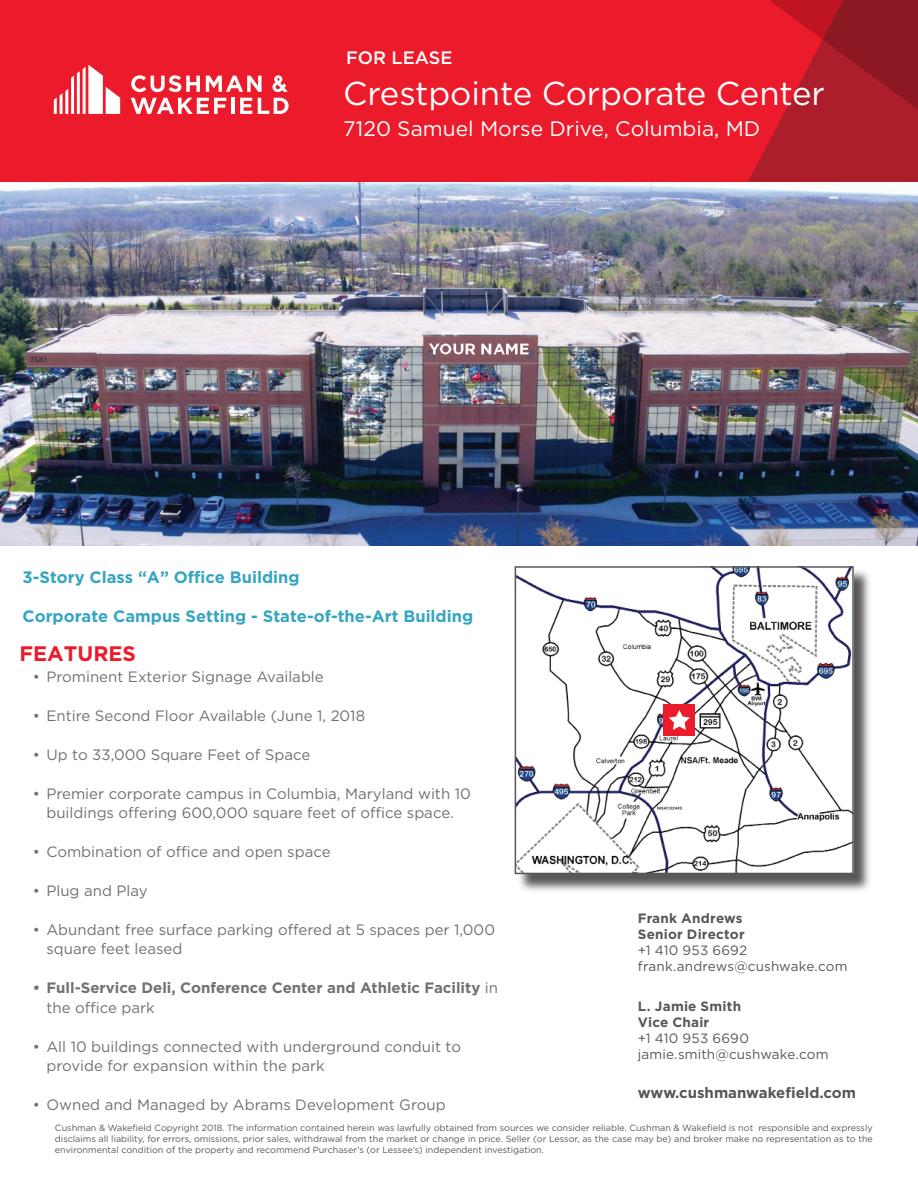
<style>
.page{position:relative;width:918px;height:1188px;background:#fff}
.page>*{position:absolute;margin:0;border:0;box-sizing:border-box;transform-origin:0 0}
.t1{font:33px "Gotham";letter-spacing:-.005em;color:#fff}
.t2{font:21px "Gotham";color:#fff}
.t3{font:700 21px "Gotham";color:#ec1b2b}
.t4{font:500 18px "Gotham";color:#fff}
.t5{font:700 16.5px "Gotham";color:#35a5c1}
.t6{font:15px/19.5px "Gotham";color:#707171}
.t7{font:700 15px/19.5px "Gotham";color:#707171}
.t8{font:700 15px "Gotham";color:#555759}
.t9{font:13.5px/16.2px "Gotham";letter-spacing:.01em;color:#555759}
.t10{font:700 13.5px/16.2px "Gotham";letter-spacing:.015em;color:#555759}
.t11{font:9px/10.8px "Gotham";color:#555759;text-align:justify}
.s1{font-weight:400}
</style>
<div class="page">
<div style="left:517px;top:568px;width:355px;height:325px;background:#231f20;opacity:.75"></div>
<img style="left:518px;top:569px;width:333px;height:302px">
<div style="left:515px;top:566px;width:339px;height:308px;border:2px solid #545759"></div>
<div style="left:664px;top:704px;width:31px;height:32px;background:#ec1b2b"></div>
<svg style="left:669px;top:710px;width:21px;height:20px"></svg>
<img style="left:0;top:182px;width:918px;height:363px">
<div style="left:0;top:0;width:918px;height:182px;background:#ec1b2b"></div>
<svg style="left:748px;top:0;width:170px;height:182px"></svg>
<svg style="left:54px;top:65px;width:66px;height:49px"></svg>
<hr style="left:231px;top:98px;width:4px;height:16px;background:#fff">
<svg style="left:240px;top:98px;width:12px;height:16px"></svg>
<svg style="left:258px;top:98px;width:31px;height:16px"></svg>
<svg style="left:131px;top:75px;width:69px;height:17px"></svg>
<svg style="left:206px;top:76px;width:56px;height:16px"></svg>
<svg style="left:131px;top:98px;width:95px;height:16px"></svg>
<svg style="left:272px;top:75px;width:16px;height:17px"></svg>
<p class="t4" style="left:346px;top:46px;width:108px">FOR LEASE</p>
<h1 class="t1" style="left:343px;top:73px;width:483px">Crestpointe Corporate Center</h1>
<h2 class="t2" style="left:343px;top:115px;width:419px">7120 Samuel Morse Drive, Columbia, MD</h2>
<p class="t5" style="left:23px;top:566px;width:279px">3-Story Class “A” Office Building</p>
<p class="t5" style="left:23px;top:605px;width:452px">Corporate Campus Setting - State-of-the-Art Building</p>
<h2 class="t3" style="left:19px;top:639px;width:118px">FEATURES</h2>
<p class="t6" style="left:33px;top:666px;width:292px">• Prominent Exterior Signage Available</p>
<p class="t6" style="left:33px;top:705px;width:334px">• Entire Second Floor Available (June 1, 2018</p>
<p class="t6" style="left:33px;top:744px;width:279px">• Up to 33,000 Square Feet of Space</p>
<p class="t6" style="left:33px;top:783px;width:439px;text-align:center">• Premier corporate campus in Columbia, Maryland with 10 buildings offering 600,000 square feet of office space.</p>
<p class="t6" style="left:33px;top:842px;width:299px">• Combination of office and open space</p>
<p class="t6" style="left:33px;top:881px;width:116px">• Plug and Play</p>
<p class="t6" style="left:46px;top:919px;width:450px;text-indent:-14px">• Abundant free surface parking offered at 5 spaces per 1,000 square feet leased</p>
<p class="t7" style="left:46px;top:978px;width:453px;text-indent:-14px">• Full-Service Deli, Conference Center and Athletic Facility <span class="s1">in the office park</span></p>
<p class="t6" style="left:46px;top:1036px;width:416px;text-indent:-14px">• All 10 buildings connected with underground conduit to provide for expansion within the park</p>
<p class="t6" style="left:33px;top:1095px;width:414px">• Owned and Managed by Abrams Development Group</p>
<p class="t10" style="left:638px;top:910px;width:108px">Frank Andrews<br>Senior Director</p>
<p class="t9" style="left:638px;top:942px;width:211px">+1 410 953 6692 frank.andrews@cushwake.com</p>
<p class="t10" style="left:638px;top:998px;width:105px">L. Jamie Smith<br>Vice Chair</p>
<p class="t9" style="left:638px;top:1030px;width:192px">+1 410 953 6690 jamie.smith@cushwake.com</p>
<p class="t8" style="left:638px;top:1082px;width:220px">www.cushmanwakefield.com</p>
<p class="t11" style="left:55px;top:1123px;width:819px">Cushman &amp; Wakefield Copyright 2018. The information contained herein was lawfully obtained from sources we consider reliable. Cushman &amp; Wakefield is not responsible and expressly disclaims all liability, for errors, omissions, prior sales, withdrawal from the market or change in price. Seller (or Lessor, as the case may be) and broker make no representation as to the environmental condition of the property and recommend Purchaser’s (or Lessee’s) independent investigation.</p>
</div>
